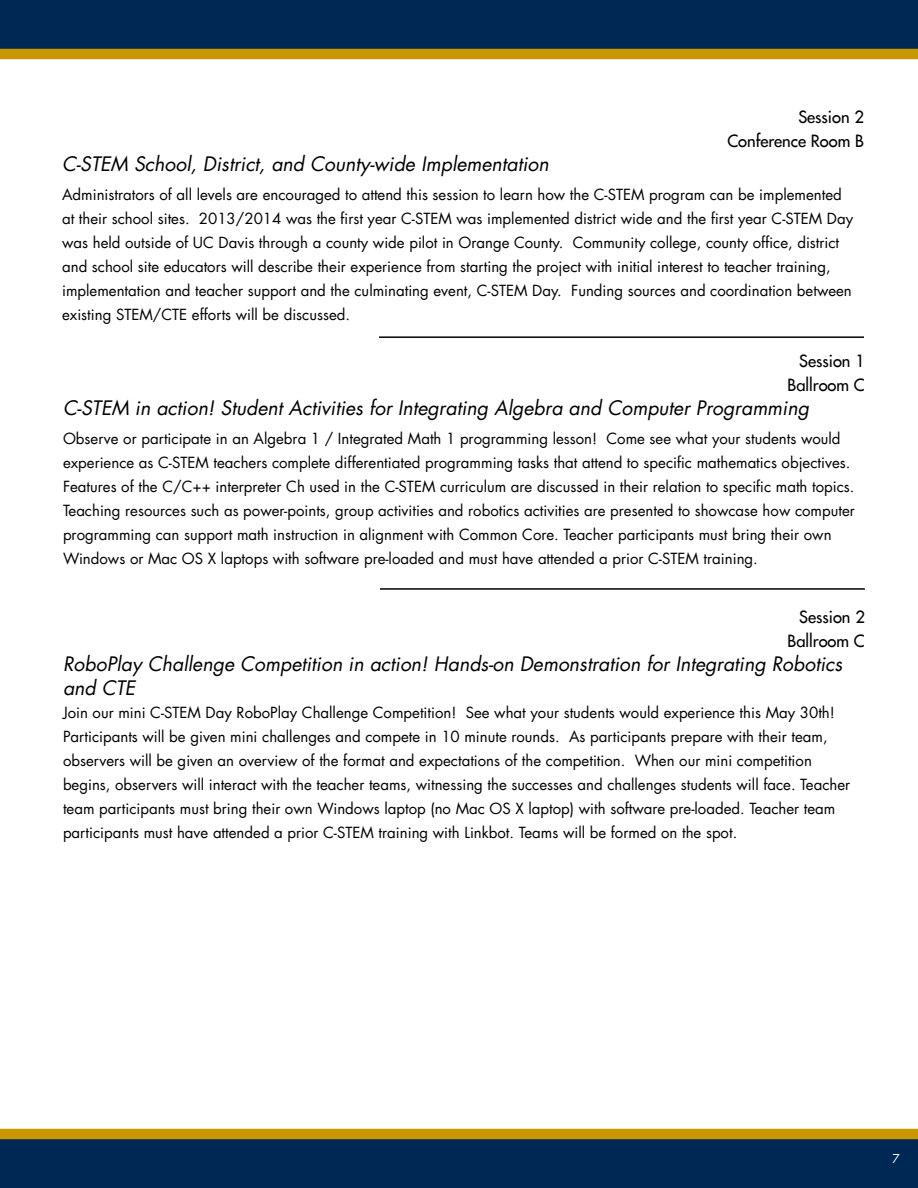
<style>
.page{position:relative;width:918px;height:1188px;background:#fff}
.page>*{position:absolute;margin:0;border:0;box-sizing:border-box;transform-origin:0 0}
.t1{font:italic 19.5px/24px "Futura UC Davis";color:#000}
.t2{font:500 16.5px/24px "Futura UC Davis";color:#000;text-align:right}
.t3{font:15px/24px "Futura UC Davis";color:#000}
.t4{font:12px "Futura UC Davis";color:#fff}
</style>
<div class="page">
<div style="left:0;top:0;width:918px;height:54px;background:#002855"></div>
<div style="left:0;top:1134px;width:918px;height:54px;background:#002855"></div>
<div style="left:0;top:49px;width:918px;height:10px;background:#c99700"></div>
<div style="left:0;top:1129px;width:918px;height:10px;background:#c99700"></div>
<hr style="left:379px;top:336px;width:485px;height:2px;background:#000">
<hr style="left:380px;top:588px;width:485px;height:2px;background:#000">
<p class="t2" style="left:727px;top:105px;width:138px">Session 2<br>Conference Room B</p>
<h1 class="t1" style="left:62px;top:152px;width:488px">C-STEM School, District, and County-wide Implementation</h1>
<p class="t3" style="left:62px;top:183px;width:793px">Administrators of all levels are encouraged to attend this session to learn how the C-STEM program can be implemented at their school sites. 2013/2014 was the first year C-STEM was implemented district wide and the first year C-STEM Day was held outside of UC Davis through a county wide pilot in Orange County. Community college, county office, district and school site educators will describe their experience from starting the project with initial interest to teacher training, implementation and teacher support and the culminating event, C-STEM Day. Funding sources and coordination between existing STEM/CTE efforts will be discussed.</p>
<p class="t2" style="left:788px;top:349px;width:79px">Session 1<br>Ballroom C</p>
<h1 class="t1" style="left:63px;top:396px;width:748px">C-STEM in action! Student Activities for Integrating Algebra and Computer Programming</h1>
<p class="t3" style="left:63px;top:427px;width:793px">Observe or participate in an Algebra 1 / Integrated Math 1 programming lesson! Come see what your students would experience as C-STEM teachers complete differentiated programming tasks that attend to specific mathematics objectives.<br>Features of the C/C++ interpreter Ch used in the C-STEM curriculum are discussed in their relation to specific math topics.<br>Teaching resources such as power-points, group activities and robotics activities are presented to showcase how computer programming can support math instruction in alignment with Common Core. Teacher participants must bring their own Windows or Mac OS X laptops with software pre-loaded and must have attended a prior C-STEM training.</p>
<p class="t2" style="left:788px;top:605px;width:79px">Session 2<br>Ballroom C</p>
<h1 class="t1" style="left:63px;top:652px;width:781px">RoboPlay Challenge Competition in action! Hands-on Demonstration for Integrating Robotics and CTE</h1>
<p class="t3" style="left:63px;top:700px;width:789px">Join our mini C-STEM Day RoboPlay Challenge Competition! See what your students would experience this May 30th!<br>Participants will be given mini challenges and compete in 10 minute rounds. As participants prepare with their team, observers will be given an overview of the format and expectations of the competition. When our mini competition begins, observers will interact with the teacher teams, witnessing the successes and challenges students will face. Teacher team participants must bring their own Windows laptop (no Mac OS X laptop) with software pre-loaded. Teacher team participants must have attended a prior C-STEM training with Linkbot. Teams will be formed on the spot.</p>
<p class="t4" style="left:893px;top:1151px;width:9px">7</p>
</div>
